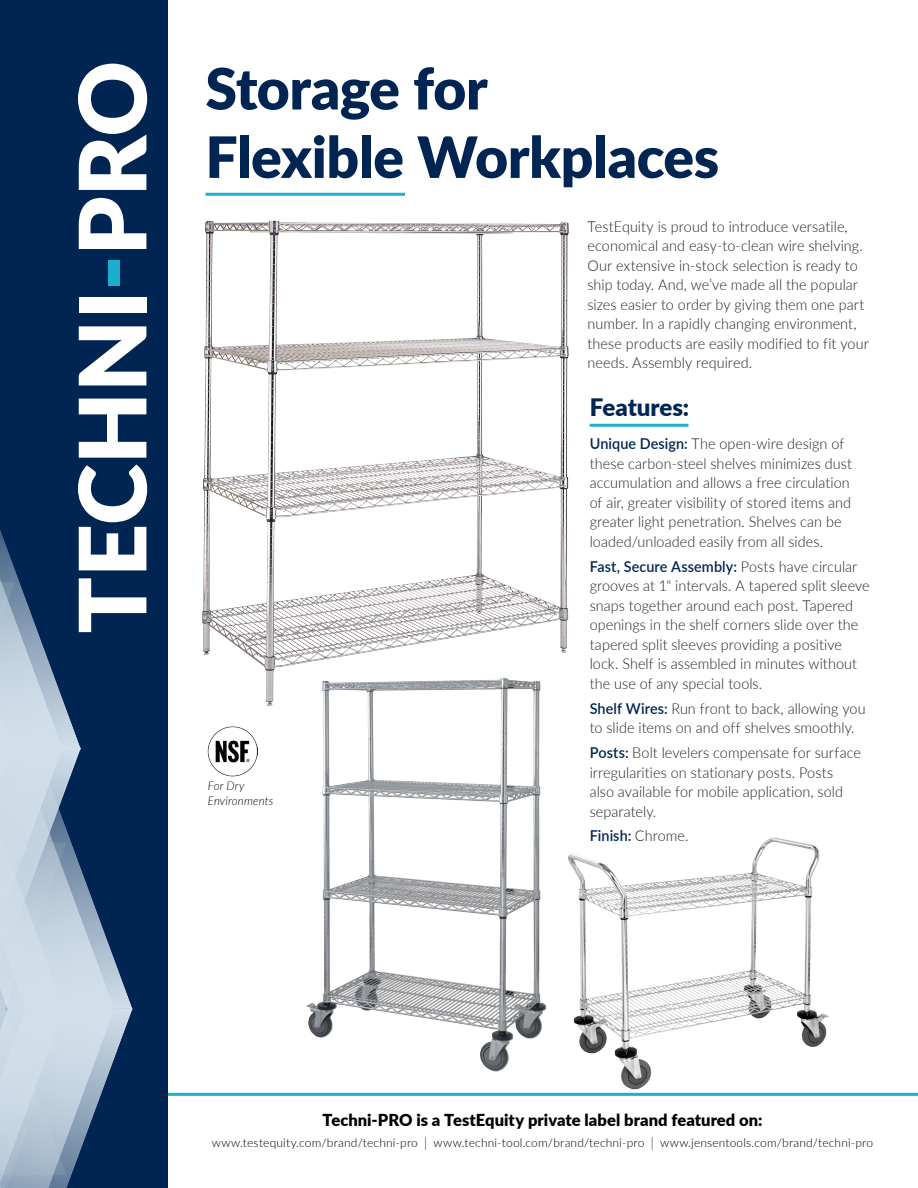
<style>
.page{position:relative;width:918px;height:1188px;background:#fff}
.page>*{position:absolute;margin:0;border:0;box-sizing:border-box;transform-origin:0 0}
.t1{font:900 57px/68.4px "Lato";letter-spacing:-.005em;color:#002553}
.Description{font:900 24px "Lato";letter-spacing:-.005em;color:#002553}
.t2{font:900 16.5px "Lato";color:#000}
.Description-2{font:300 15px/19.5px "Lato";letter-spacing:.005em;color:#231f20;scale:.96 1}
.Description-3{font:600 15px "Lato";letter-spacing:.005em;color:#002553;scale:.96 1}
.t3{font:300 12px "Lato";letter-spacing:.015em;color:#000}
.Table_Header_2{font:italic 300 12px/14.4px "Lato";letter-spacing:.015em;color:#000;scale:.96 1}
.s1{font-weight:600;color:#002553}
.s2{font-weight:300;color:#231f20}
</style>
<div class="page">
<hr style="left:113px;top:1093px;width:805px;height:3px;background:#1cb0ca">
<img style="left:208px;top:749px;width:50px;height:28px">
<img style="left:201px;top:220px;width:368px;height:529px">
<img style="left:288px;top:652px;width:276px;height:444px">
<hr style="left:206px;top:193px;width:199px;height:3px;background:#1cb0ca">
<hr style="left:590px;top:424px;width:98px;height:3px;background:#1cb0ca">
<div style="left:0;top:0;width:168px;height:1188px;background:#002553"></div>
<svg style="left:0;top:465px;width:178px;height:723px"></svg>
<svg style="left:79px;top:399px;width:67px;height:59px"></svg>
<svg style="left:79px;top:326px;width:67px;height:59px"></svg>
<div style="left:79px;top:298px;width:67px;height:15px;background:#fff"></div>
<div style="left:108px;top:261px;width:11px;height:25px;background:#19aece"></div>
<svg style="left:79px;top:198px;width:67px;height:51px"></svg>
<svg style="left:78px;top:64px;width:69px;height:126px"></svg>
<img style="left:563px;top:832px;width:266px;height:260px">
<p class="t1" style="left:206px;top:52px;width:515px">Storage for<br>Flexible Workplaces</p>
<p class="Description-2" style="left:588px;top:216px;width:294px">TestEquity is proud to introduce versatile, economical and easy-to-clean wire shelving.<br>Our extensive in-stock selection is ready to ship today. And, we’ve made all the popular sizes easier to order by giving them one part number. In a rapidly changing environment, these products are easily modified to fit your needs. Assembly required.</p>
<p class="Table_Header_2" style="left:208px;top:778px;width:70px">For Dry<br>Environments</p>
<p class="Description" style="left:590px;top:389px;width:101px">Features:</p>
<p class="Description-2" style="left:590px;top:434px;width:275px"><span class="s1">Unique Design:</span> The open-wire design of these carbon-steel shelves minimizes dust accumulation and allows a free circulation of air, greater visibility of stored items and greater light penetration. Shelves can be loaded/unloaded easily from all sides.</p>
<p class="Description-2" style="left:590px;top:556px;width:293px"><span class="s1">Fast, Secure Assembly:</span> Posts have circular grooves at 1" intervals. A tapered split sleeve snaps together around each post. Tapered openings in the shelf corners slide over the tapered split sleeves providing a positive lock. Shelf is assembled in minutes without the use of any special tools.</p>
<p class="Description-2" style="left:590px;top:698px;width:289px"><span class="s1">Shelf Wires:</span> Run front to back, allowing you to slide items on and off shelves smoothly.</p>
<p class="Description-2" style="left:590px;top:742px;width:284px"><span class="s1">Posts:</span> Bolt levelers compensate for surface irregularities on stationary posts. Posts also available for mobile application, sold separately.</p>
<p class="Description-3" style="left:590px;top:825px;width:104px">Finish: <span class="s2">Chrome.</span></p>
<p class="t2" style="left:323px;top:1108px;width:441px">Techni-PRO is a TestEquity private label brand featured on:</p>
<p class="t3" style="left:212px;top:1134px;width:663px">www.testequity.com/brand/techni-pro │ www.techni-tool.com/brand/techni-pro │ www.jensentools.com/brand/techni-pro</p>
</div>
